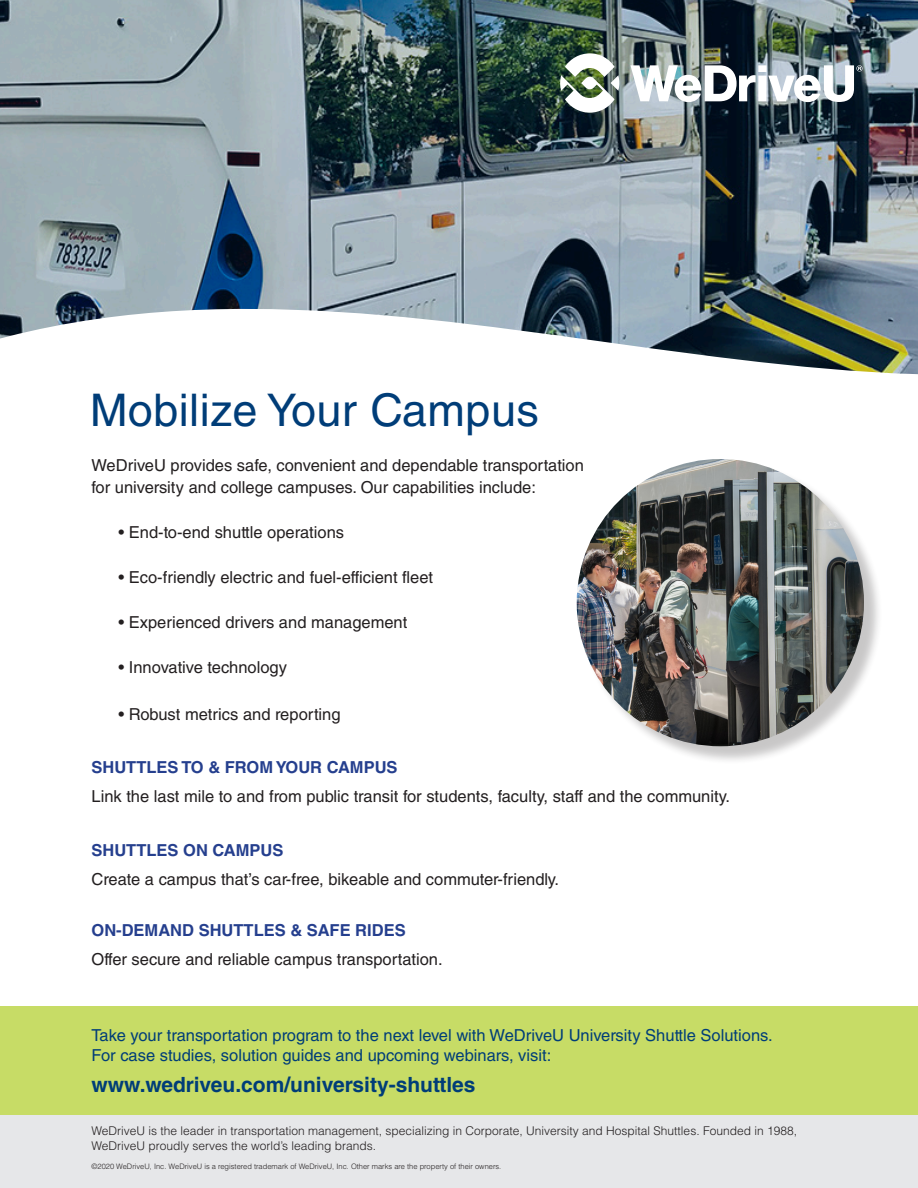
<style>
.page{position:relative;width:918px;height:1188px;background:#fff}
.page>*{position:absolute;margin:0;border:0;box-sizing:border-box;transform-origin:0 0}
.t1{font:45px "Helvetica LT Std";letter-spacing:.01em;color:#003d78}
.t2{font:700 21px "Helvetica LT Std";color:#003d78}
.t3{font:16.5px/22.5px "Helvetica LT Std";color:#231f20}
.t4{font:16.5px "Helvetica LT Std";color:#003d78}
.t5{font:700 16.5px "Helvetica LT Std";color:#253f8e}
.Body_paragraph{font:300 12px/15px "Helvetica LT Std";color:#231f20}
.t6{font:300 7.5px "Helvetica LT Std";color:#231f20}
</style>
<div class="page">
<div style="left:0;top:1115px;width:918px;height:73px;background:#e6e7e9"></div>
<div style="left:0;top:1007px;width:918px;height:108px;background:#c7dc66"></div>
<img style="left:0;top:0;width:918px;height:274px">
<svg style="left:0;top:274px;width:918px;height:354px"></svg>
<div style="left:579px;top:461px;width:303px;height:304px;background:#231f20;opacity:.25"></div>
<img style="left:577px;top:459px;width:287px;height:287px;border-radius:144px">
<svg style="left:630px;top:65px;width:232px;height:37px"></svg>
<img style="left:560px;top:53px;width:59px;height:60px">
<p class="t1" style="left:90px;top:384px;width:451px">Mobilize Your Campus</p>
<p class="t3" style="left:92px;top:454px;width:494px">WeDriveU provides safe, convenient and dependable transportation for university and college campuses. Our capabilities include:</p>
<p class="t3" style="left:118px;top:521px;width:227px">• End-to-end shuttle operations</p>
<p class="t3" style="left:118px;top:566px;width:316px">• Eco-friendly electric and fuel-efficient fleet</p>
<p class="t3" style="left:118px;top:611px;width:290px">• Experienced drivers and management</p>
<p class="t3" style="left:118px;top:656px;width:170px">• Innovative technology</p>
<p class="t3" style="left:118px;top:703px;width:224px">• Robust metrics and reporting</p>
<p class="t5" style="left:92px;top:757px;width:308px">SHUTTLES TO &amp; FROM YOUR CAMPUS</p>
<p class="t3" style="left:92px;top:785px;width:640px">Link the last mile to and from public transit for students, faculty, staff and the community.</p>
<p class="t5" style="left:92px;top:840px;width:193px">SHUTTLES ON CAMPUS</p>
<p class="t3" style="left:92px;top:868px;width:469px">Create a campus that’s car-free, bikeable and commuter-friendly.</p>
<p class="t5" style="left:92px;top:920px;width:316px">ON-DEMAND SHUTTLES &amp; SAFE RIDES</p>
<p class="t3" style="left:92px;top:948px;width:353px">Offer secure and reliable campus transportation.</p>
<p class="t4" style="left:92px;top:1025px;width:683px">Take your transportation program to the next level with WeDriveU University Shuttle Solutions.</p>
<p class="t4" style="left:92px;top:1045px;width:461px">For case studies, solution guides and upcoming webinars, visit:</p>
<p class="t2" style="left:92px;top:1072px;width:386px">www.wedriveu.com/university-shuttles</p>
<p class="Body_paragraph" style="left:92px;top:1124px;width:707px">WeDriveU is the leader in transportation management, specializing in Corporate, University and Hospital Shuttles. Founded in 1988,<br>WeDriveU proudly serves the world’s leading brands.</p>
<p class="t6" style="left:92px;top:1162px;width:411px">©2020 WeDriveU, Inc. WeDriveU is a registered trademark of WeDriveU, Inc. Other marks are the property of their owners.</p>
</div>
